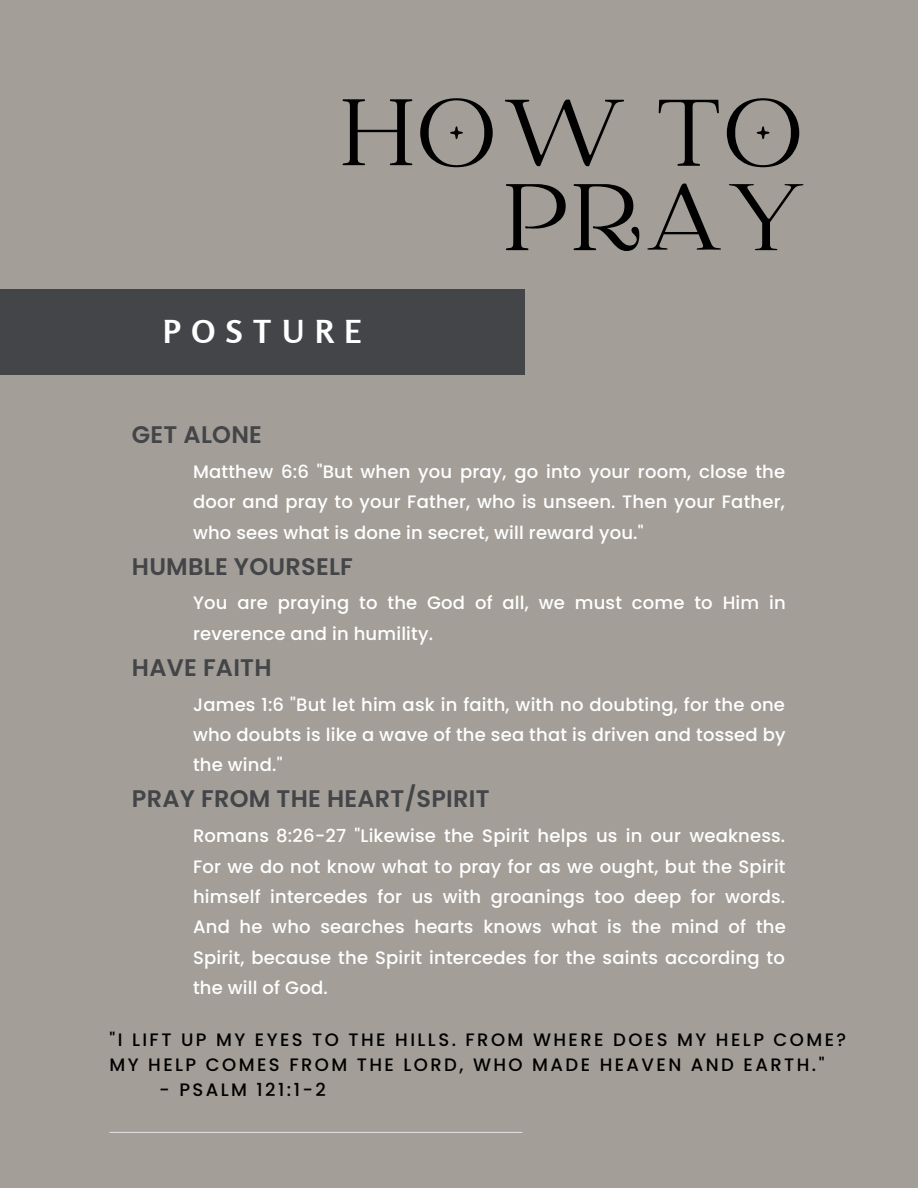
<style>
.page{position:relative;width:918px;height:1188px;background:#a39f98}
.page>*{position:absolute;margin:0;border:0;box-sizing:border-box;transform-origin:0 0}
.t1{font:105px/84.3px "Catchy Mager";letter-spacing:.035em;color:#000;text-align:right}
.t2{font:700 31.5px "Rosario";letter-spacing:.345em;color:#fff}
.t3{font:600 24px "Poppins";letter-spacing:.01em;color:#444549}
.t4{font:500 18px/30.3px "Poppins";letter-spacing:.01em;color:#fff;text-align:justify}
.t5{font:500 18px/24.8px "Poppins";letter-spacing:.135em;color:#000}
</style>
<div class="page">
<div style="left:0;top:290px;width:525px;height:85px;background:#444549"></div>
<hr style="left:110px;top:1132px;width:412px;height:1px;background:#dddad9">
<p class="t1" style="left:340px;top:99px;width:467px">HOW TO<br>PRAY</p>
<p class="t2" style="left:163px;top:312px;width:200px">POSTURE</p>
<p class="t3" style="left:132px;top:418px;width:132px">GET ALONE</p>
<p class="t4" style="left:193px;top:456px;width:594px">Matthew 6:6 "But when you pray, go into your room, close the door and pray to your Father, who is unseen. Then your Father, who sees what is done in secret, will reward you."</p>
<p class="t3" style="left:132px;top:549px;width:223px">HUMBLE YOURSELF</p>
<p class="t4" style="left:193px;top:588px;width:594px">You are praying to the God of all, we must come to Him in reverence and in humility.</p>
<p class="t3" style="left:132px;top:651px;width:141px">HAVE FAITH</p>
<p class="t4" style="left:193px;top:689px;width:594px">James 1:6 "But let him ask in faith, with no doubting, for the one who doubts is like a wave of the sea that is driven and tossed by the wind."</p>
<p class="t3" style="left:132px;top:782px;width:359px">PRAY FROM THE HEART/SPIRIT</p>
<p class="t4" style="left:193px;top:821px;width:594px">Romans 8:26-27 "Likewise the Spirit helps us in our weakness.<br>For we do not know what to pray for as we ought, but the Spirit himself intercedes for us with groanings too deep for words.<br>And he who searches hearts knows what is the mind of the Spirit, because the Spirit intercedes for the saints according to the will of God.</p>
<p class="t5" style="left:110px;top:1028px;width:738px">"I LIFT UP MY EYES TO THE HILLS. FROM WHERE DOES MY HELP COME?<br>MY HELP COMES FROM THE LORD, WHO MADE HEAVEN AND EARTH."</p>
<p class="t5" style="left:159px;top:1077px;width:168px">- PSALM 121:1-2</p>
</div>
